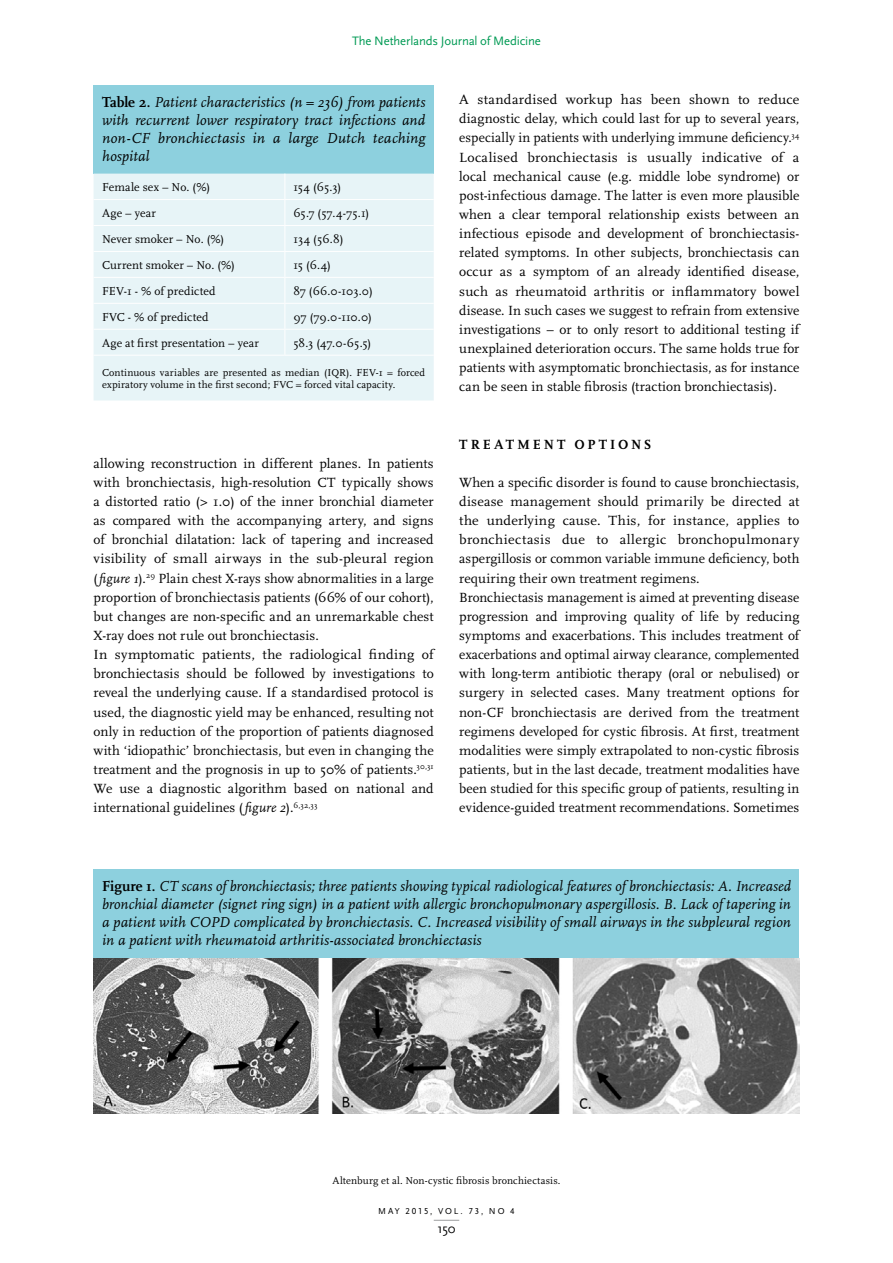
<style>
.page{position:relative;width:893px;height:1263px;background:#fff}
.page>*{position:absolute;margin:0;border:0;box-sizing:border-box;transform-origin:0 0}
.t1{font:italic 15px/18px "Scala";letter-spacing:.01em;color:#000;text-align:justify}
.brood{font:13.8px/19.2px "Scala";letter-spacing:.005em;color:#000;text-align:justify}
.tussenkop_1{font:700 13.8px "Scala";letter-spacing:.215em;color:#000}
.t2{font:13.5px "Scala Sans";color:#000}
.t3{font:12.75px "Scala Sans";letter-spacing:-.01em;color:#009a54}
.tabel_brood{font:12px "Scala";letter-spacing:.005em;color:#000}
.tabel_figuur_noot{font:10.5px/12px "Scala";letter-spacing:.01em;color:#000}
.onderregel{font:10.5px "Scala";letter-spacing:.015em;color:#000}
.t4{font:9px "Scala Sans Caps";letter-spacing:.205em;color:#000}
.s1{font-weight:700;font-style:normal}
.s2{font-style:italic}
</style>
<div class="page">
<svg style="left:434px;top:1220px;width:25px;height:1px"></svg>
<div style="left:94px;top:85px;width:340px;height:89px;background:#8dd0de"></div>
<div style="left:94px;top:174px;width:340px;height:226px;background:#e7f4f7"></div>
<hr style="left:94px;top:199px;width:191px;height:1px;background:#fff">
<hr style="left:285px;top:199px;width:149px;height:1px;background:#fff">
<hr style="left:94px;top:225px;width:191px;height:1px;background:#fff">
<hr style="left:285px;top:225px;width:149px;height:1px;background:#fff">
<hr style="left:94px;top:251px;width:191px;height:1px;background:#fff">
<hr style="left:285px;top:251px;width:149px;height:1px;background:#fff">
<hr style="left:94px;top:277px;width:191px;height:1px;background:#fff">
<hr style="left:285px;top:277px;width:149px;height:1px;background:#fff">
<hr style="left:94px;top:303px;width:191px;height:1px;background:#fff">
<hr style="left:285px;top:303px;width:149px;height:1px;background:#fff">
<hr style="left:94px;top:329px;width:191px;height:1px;background:#fff">
<hr style="left:285px;top:329px;width:149px;height:1px;background:#fff">
<svg style="left:284px;top:174px;width:1px;height:181px"></svg>
<hr style="left:94px;top:355px;width:191px;height:1px;background:#fff">
<hr style="left:285px;top:355px;width:149px;height:1px;background:#fff">
<div style="left:94px;top:870px;width:705px;height:88px;background:#8dd0de"></div>
<img style="left:94px;top:958px;width:705px;height:155px">
<p class="t3" style="left:352px;top:34px;width:190px">The Netherlands Journal of Medicine</p>
<p class="t1" style="left:102px;top:93px;width:325px"><span class="s1">Table 2.</span> Patient characteristics (n = 236) from patients with recurrent lower respiratory tract infections and non-CF bronchiectasis in a large Dutch teaching hospital</p>
<p class="tabel_brood" style="left:102px;top:181px;width:110px">Female sex – No. (%)</p>
<p class="tabel_brood" style="left:293px;top:181px;width:49px">154 (65.3)</p>
<p class="tabel_brood" style="left:102px;top:207px;width:56px">Age – year</p>
<p class="tabel_brood" style="left:293px;top:207px;width:77px">65.7 (57.4-75.1)</p>
<p class="tabel_brood" style="left:102px;top:232px;width:124px">Never smoker – No. (%)</p>
<p class="tabel_brood" style="left:293px;top:232px;width:51px">134 (56.8)</p>
<p class="tabel_brood" style="left:102px;top:258px;width:134px">Current smoker – No. (%)</p>
<p class="tabel_brood" style="left:293px;top:258px;width:39px">15 (6.4)</p>
<p class="tabel_brood" style="left:102px;top:284px;width:115px">FEV-1 - % of predicted</p>
<p class="tabel_brood" style="left:293px;top:284px;width:81px">87 (66.0-103.0)</p>
<p class="tabel_brood" style="left:102px;top:310px;width:108px">FVC - % of predicted</p>
<p class="tabel_brood" style="left:293px;top:310px;width:80px">97 (79.0-110.0)</p>
<p class="tabel_brood" style="left:102px;top:336px;width:159px">Age at first presentation – year</p>
<p class="tabel_brood" style="left:293px;top:336px;width:79px">58.3 (47.0-65.5)</p>
<p class="tabel_figuur_noot" style="left:102px;top:366px;width:325px">Continuous variables are presented as median (IQR). FEV-1 = forced expiratory volume in the first second; FVC = forced vital capacity.</p>
<p class="brood" style="left:94px;top:454px;width:342px">allowing reconstruction in different planes. In patients with bronchiectasis, high-resolution CT typically shows a distorted ratio (&gt; 1.0) of the inner bronchial diameter as compared with the accompanying artery, and signs of bronchial dilatation: lack of tapering and increased visibility of small airways in the sub-pleural region (<span class="s2">figure 1</span>).<sup>29</sup> Plain chest X-rays show abnormalities in a large proportion of bronchiectasis patients (66% of our cohort), but changes are non-specific and an unremarkable chest X-ray does not rule out bronchiectasis.</p>
<p class="brood" style="left:94px;top:645px;width:342px">In symptomatic patients, the radiological finding of bronchiectasis should be followed by investigations to reveal the underlying cause. If a standardised protocol is used, the diagnostic yield may be enhanced, resulting not only in reduction of the proportion of patients diagnosed with ‘idiopathic’ bronchiectasis, but even in changing the treatment and the prognosis in up to 50% of patients.<sup>30,31<br></sup>We use a diagnostic algorithm based on national and international guidelines (<span class="s2">figure 2</span>).<sup>6,32,33</sup></p>
<p class="brood" style="left:459px;top:90px;width:342px">A standardised workup has been shown to reduce diagnostic delay, which could last for up to several years, especially in patients with underlying immune deficiency.<sup>34</sup></p>
<p class="brood" style="left:459px;top:148px;width:342px">Localised bronchiectasis is usually indicative of a local mechanical cause (e.g. middle lobe syndrome) or post-infectious damage. The latter is even more plausible when a clear temporal relationship exists between an infectious episode and development of bronchiectasis&shy;related symptoms. In other subjects, bronchiectasis can occur as a symptom of an already identified disease, such as rheumatoid arthritis or inflammatory bowel disease. In such cases we suggest to refrain from extensive investigations – or to only resort to additional testing if unexplained deterioration occurs. The same holds true for patients with asymptomatic bronchiectasis, as for instance can be seen in stable fibrosis (traction bronchiectasis).</p>
<p class="tussenkop_1" style="left:459px;top:436px;width:194px">TREATMENT OPTIONS</p>
<p class="brood" style="left:459px;top:473px;width:342px">When a specific disorder is found to cause bronchiectasis, disease management should primarily be directed at the underlying cause. This, for instance, applies to bronchiectasis due to allergic bronchopulmonary aspergillosis or common variable immune deficiency, both requiring their own treatment regimens.</p>
<p class="brood" style="left:459px;top:588px;width:342px">Bronchiectasis management is aimed at preventing disease progression and improving quality of life by reducing symptoms and exacerbations. This includes treatment of exacerbations and optimal airway clearance, complemented with long-term antibiotic therapy (oral or nebulised) or surgery in selected cases. Many treatment options for non-CF bronchiectasis are derived from the treatment regimens developed for cystic fibrosis. At first, treatment modalities were simply extrapolated to non-cystic fibrosis patients, but in the last decade, treatment modalities have been studied for this specific group of patients, resulting in evidence-guided treatment recommendations. Sometimes</p>
<p class="t1" style="left:102px;top:878px;width:690px"><span class="s1">Figure 1.</span> CT scans of bronchiectasis; three patients showing typical radiological features of bronchiectasis: A. Increased bronchial diameter (signet ring sign) in a patient with allergic bronchopulmonary aspergillosis. B. Lack of tapering in a patient with COPD complicated by bronchiectasis. C. Increased visibility of small airways in the subpleural region in a patient with rheumatoid arthritis-associated bronchiectasis</p>
<p class="onderregel" style="left:332px;top:1174px;width:230px">Altenburg et al. Non-cystic fibrosis bronchiectasis.</p>
<p class="t4" style="left:378px;top:1206px;width:138px">MAY 2015, VOL. 73, NO 4</p>
<p class="t2" style="left:437px;top:1221px;width:20px">150</p>
</div>
